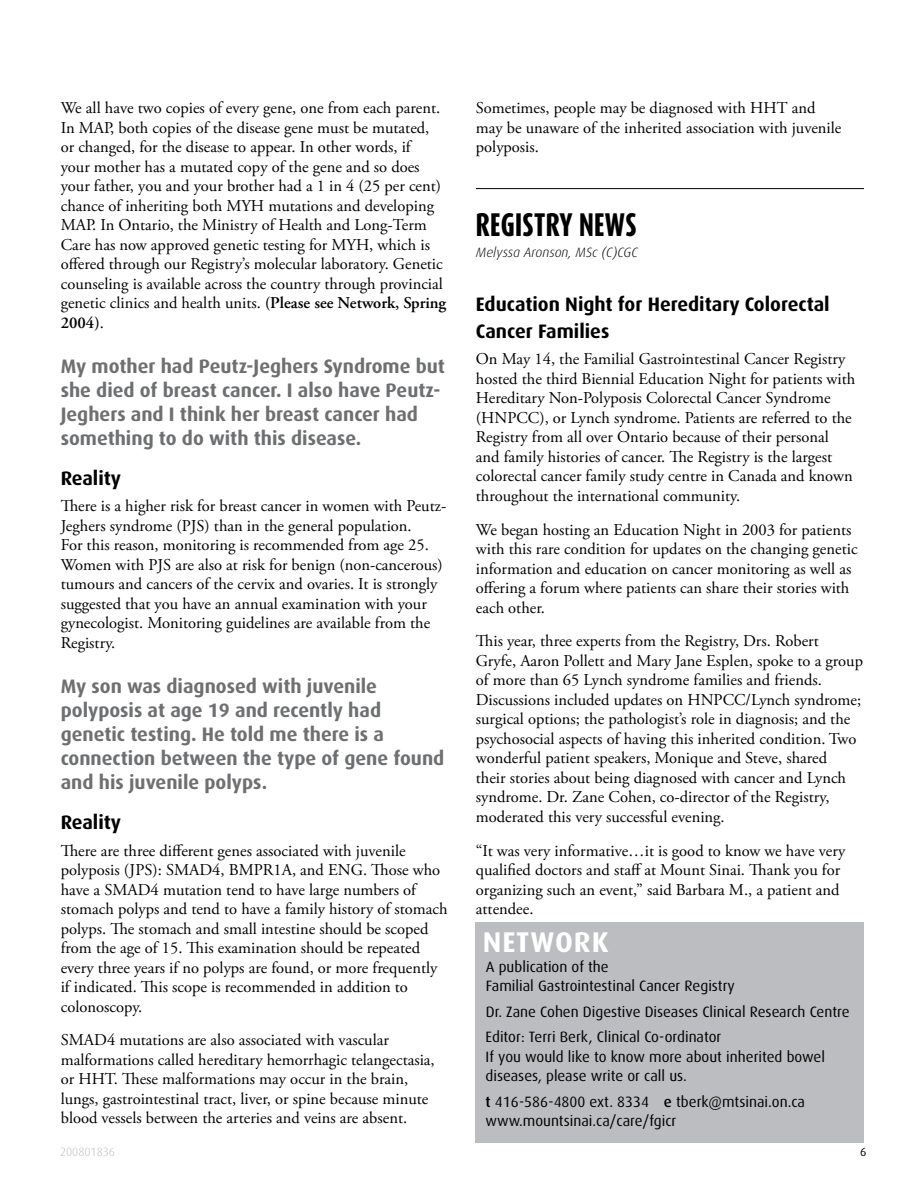
<style>
.page{position:relative;width:918px;height:1188px;background:#fff}
.page>*{position:absolute;margin:0;border:0;box-sizing:border-box;transform-origin:0 0}
.t1{font:700 28.5px "Dax Pro";letter-spacing:.035em;color:#fff}
.t2{font:800 27px "Dax Compact";letter-spacing:.01em;color:#000}
.t3{font:700 19.5px/24px "Dax Pro";color:#6d6f71}
.t4{font:700 19.5px/27px "Dax Pro";color:#000}
.t5{font:16.5px/19.5px "Adobe Garamond Pro";color:#000}
.t6{font:15px/19.5px "Dax Pro";color:#000}
.t7{font:italic 300 13.5px "Dax Pro";color:#000}
.t8{font:300 12px "Dax Pro";color:#bcbdc0}
.t9{font:12px "Dax Pro";color:#000}
.s1{font-weight:600}
.s2{font-weight:500}
</style>
<div class="page">
<hr style="left:476px;top:188px;width:388px;height:1px;background:#000">
<div style="left:476px;top:922px;width:388px;height:221px;background:#bcbdc0"></div>
<p class="t5" style="left:61px;top:99px;width:387px">We all have two copies of every gene, one from each parent.<br>In MAP, both copies of the disease gene must be mutated, or changed, for the disease to appear. In other words, if<br>your mother has a mutated copy of the gene and so does your father, you and your brother had a 1 in 4 (25 per cent) chance of inheriting both MYH mutations and developing MAP. In Ontario, the Ministry of Health and Long-Term Care has now approved genetic testing for MYH, which is offered through our Registry’s molecular laboratory. Genetic counseling is available across the country through provincial genetic clinics and health units. <span class="s1">(Please see Network, Spring 2004)</span>.</p>
<p class="t3" style="left:61px;top:353px;width:386px">My mother had Peutz-Jeghers Syndrome but she died of breast cancer. I also have Peutz-Jeghers and I think her breast cancer had something to do with this disease.</p>
<p class="t4" style="left:61px;top:464px;width:62px">Reality</p>
<p class="t5" style="left:61px;top:497px;width:387px">There is a higher risk for breast cancer in women with Peutz-Jeghers syndrome (PJS) than in the general population.<br>For this reason, monitoring is recommended from age 25.<br>Women with PJS are also at risk for benign (non-cancerous) tumours and cancers of the cervix and ovaries. It is strongly suggested that you have an annual examination with your gynecologist. Monitoring guidelines are available from the Registry.</p>
<p class="t3" style="left:61px;top:674px;width:385px">My son was diagnosed with juvenile polyposis at age 19 and recently had genetic testing. He told me there is a connection between the type of gene found and his juvenile polyps.</p>
<p class="t4" style="left:61px;top:809px;width:62px">Reality</p>
<p class="t5" style="left:61px;top:841px;width:388px">There are three different genes associated with juvenile polyposis (JPS): SMAD4, BMPR1A, and ENG. Those who have a SMAD4 mutation tend to have large numbers of stomach polyps and tend to have a family history of stomach polyps. The stomach and small intestine should be scoped from the age of 15. This examination should be repeated every three years if no polyps are found, or more frequently if indicated. This scope is recommended in addition to colonoscopy.</p>
<p class="t5" style="left:61px;top:1031px;width:376px">SMAD4 mutations are also associated with vascular malformations called hereditary hemorrhagic telangectasia, or HHT. These malformations may occur in the brain, lungs, gastrointestinal tract, liver, or spine because minute blood vessels between the arteries and veins are absent.</p>
<p class="t8" style="left:60px;top:1145px;width:57px">200801836</p>
<p class="t5" style="left:476px;top:99px;width:367px">Sometimes, people may be diagnosed with HHT and may be unaware of the inherited association with juvenile polyposis.</p>
<h2 class="t2" style="left:476px;top:207px;width:162px">REGISTRY NEWS</h2>
<p class="t7" style="left:476px;top:244px;width:163px">Melyssa Aronson, MSc (C)CGC</p>
<p class="t4" style="left:476px;top:290px;width:355px">Education Night for Hereditary Colorectal<br>Cancer Families</p>
<p class="t5" style="left:476px;top:350px;width:381px">On May 14, the Familial Gastrointestinal Cancer Registry hosted the third Biennial Education Night for patients with Hereditary Non-Polyposis Colorectal Cancer Syndrome (HNPCC), or Lynch syndrome. Patients are referred to the Registry from all over Ontario because of their personal and family histories of cancer. The Registry is the largest colorectal cancer family study centre in Canada and known throughout the international community.</p>
<p class="t5" style="left:476px;top:520px;width:383px">We began hosting an Education Night in 2003 for patients with this rare condition for updates on the changing genetic information and education on cancer monitoring as well as offering a forum where patients can share their stories with each other.</p>
<p class="t5" style="left:476px;top:632px;width:389px">This year, three experts from the Registry, Drs. Robert Gryfe, Aaron Pollett and Mary Jane Esplen, spoke to a group of more than 65 Lynch syndrome families and friends.<br>Discussions included updates on HNPCC/Lynch syndrome; surgical options; the pathologist’s role in diagnosis; and the psychosocial aspects of having this inherited condition. Two wonderful patient speakers, Monique and Steve, shared<br>their stories about being diagnosed with cancer and Lynch syndrome. Dr. Zane Cohen, co-director of the Registry, moderated this very successful evening.</p>
<p class="t5" style="left:476px;top:841px;width:371px">“It was very informative…it is good to know we have very qualified doctors and staff at Mount Sinai. Thank you for organizing such an event,” said Barbara M., a patient and attendee.</p>
<h1 class="t1" style="left:483px;top:924px;width:127px">Network</h1>
<p class="t6" style="left:486px;top:956px;width:251px">A publication of the<br>Familial Gastrointestinal Cancer Registry</p>
<p class="t6" style="left:486px;top:1002px;width:365px">Dr. Zane Cohen Digestive Diseases Clinical Research Centre</p>
<p class="t6" style="left:486px;top:1026px;width:237px">Editor: Terri Berk, Clinical Co-ordinator</p>
<p class="t6" style="left:486px;top:1046px;width:341px">If you would like to know more about inherited bowel diseases, please write or call us.</p>
<p class="t6" style="left:486px;top:1092px;width:321px"><span class="s2">t</span> 416-586-4800 ext. 8334 <span class="s2">e</span> tberk@mtsinai.on.ca www.mountsinai.ca/care/fgicr</p>
<p class="t9" style="left:860px;top:1144px;width:8px">6</p>
</div>
